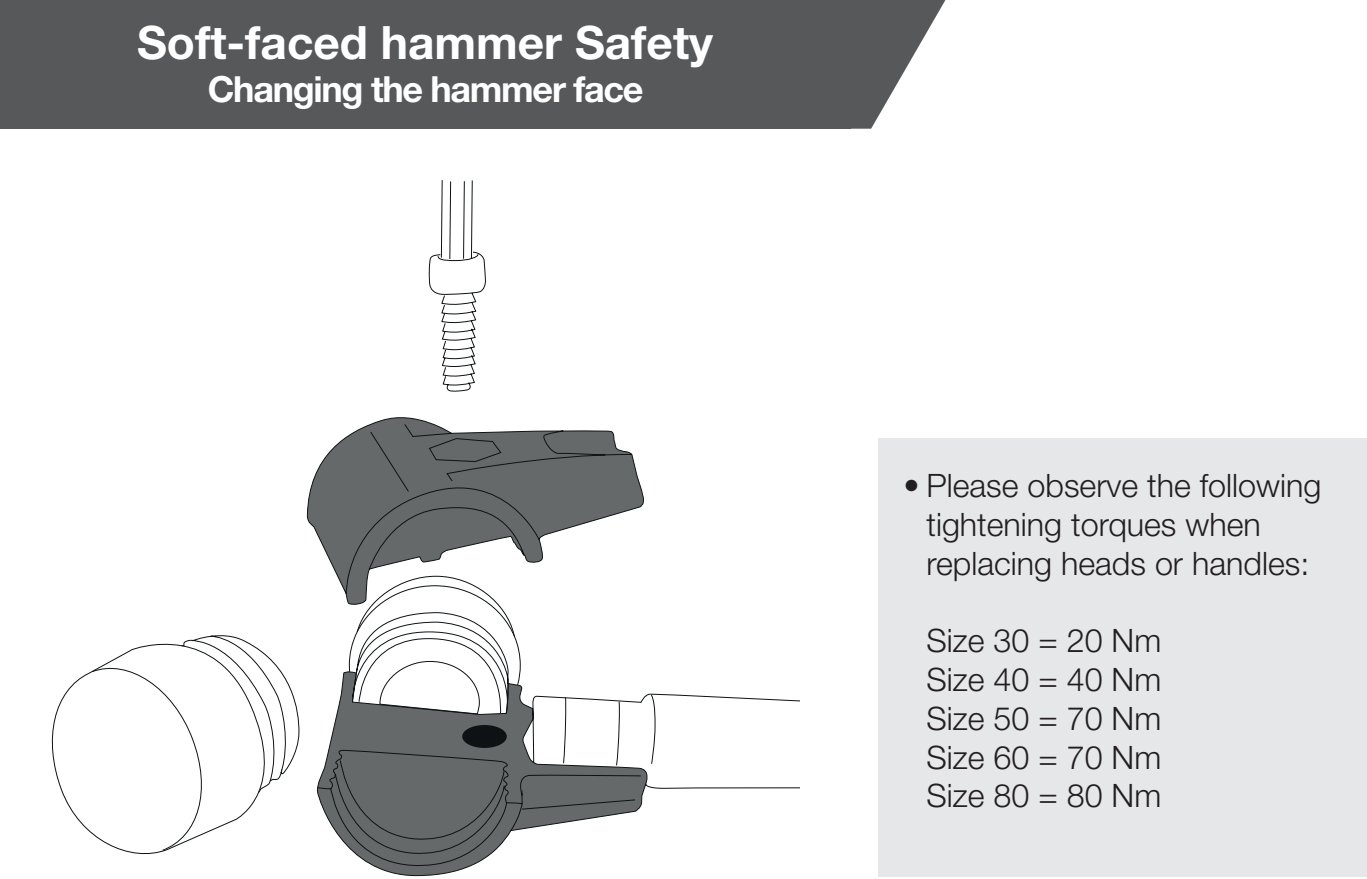
<style>
.page{position:relative;width:1367px;height:879px;background:#fff}
.page>*{position:absolute;margin:0;border:0;box-sizing:border-box;transform-origin:0 0}
.t1{font:700 46px "Helvetica Neue LT Pro";color:#fff}
.t2{font:700 36px "Helvetica Neue LT Pro";letter-spacing:-.035em;color:#fff}
.t3{font:300 32.2px/38.8px "Helvetica Neue LT Pro";color:#231f20}
</style>
<div class="page">
<div style="left:878px;top:438px;width:488px;height:439px;background:#e6e7e9"></div>
<svg style="left:850px;top:0;width:95px;height:129px;fill:#57585a"></svg>
<div style="left:0;top:0;width:850px;height:129px;background:#57585a"></div>
<svg style="left:307px;top:180px;width:337px;height:383px"></svg>
<svg style="left:51px;top:636px;width:748px;height:240px"></svg>
<svg style="left:91px;top:541px;width:424px;height:310px"></svg>
<h1 class="t1" style="left:137px;top:14px;width:577px">Soft-faced hammer Safety</h1>
<p class="t2" style="left:208px;top:67px;width:437px">Changing the hammer face</p>
<p class="t3" style="left:926px;top:466px;width:396px;text-indent:-23px">• Please observe the following tightening torques when replacing heads or handles:</p>
<p class="t3" style="left:926px;top:621px;width:236px;text-align:justify">Size 30 = 20 Nm Size 40 = 40 Nm Size 50 = 70 Nm Size 60 = 70 Nm Size 80 = 80 Nm</p>
</div>
